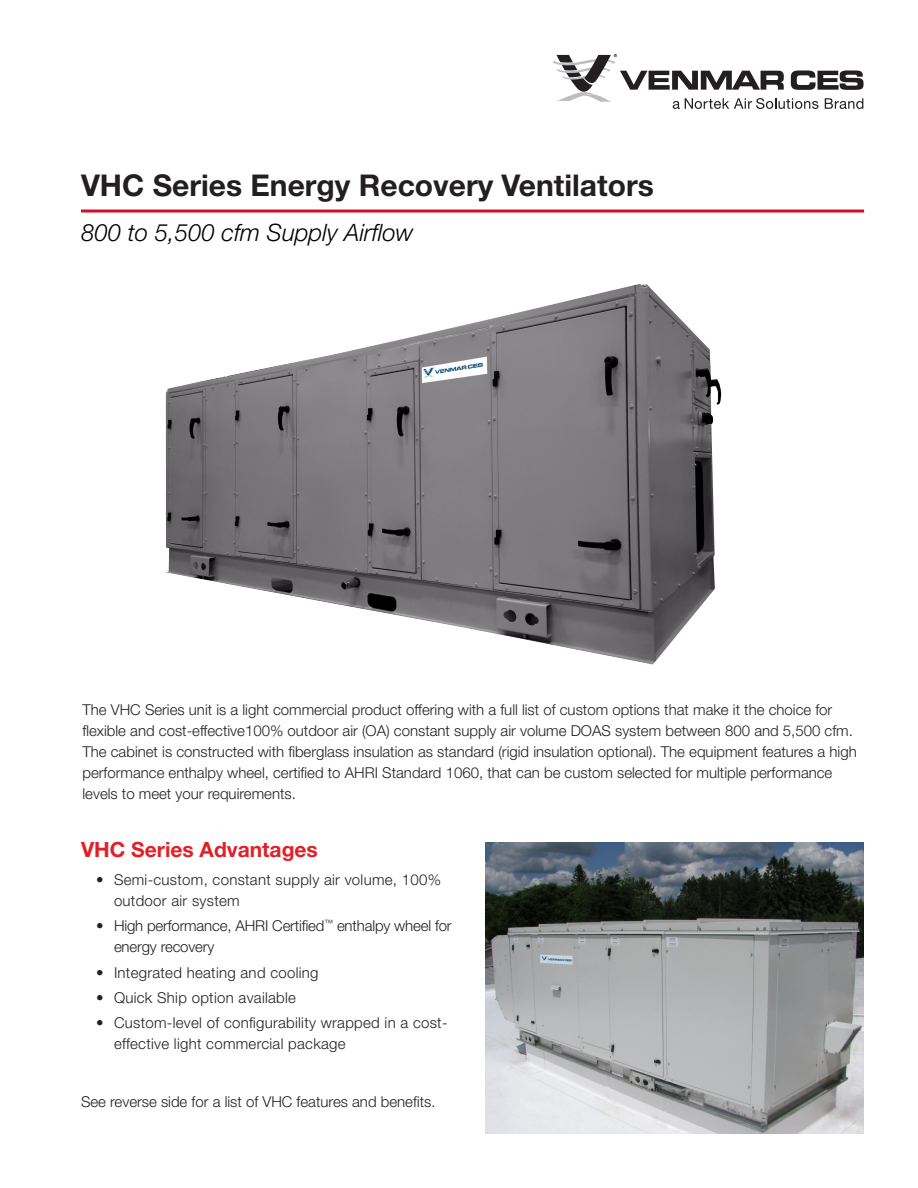
<style>
.page{position:relative;width:918px;height:1188px;background:#fff}
.page>*{position:absolute;margin:0;border:0;box-sizing:border-box;transform-origin:0 0}
.FrontCover_Title{font:700 30px "Helvetica Neue LT Pro";color:#231f20}
.FrontCover_Subtitle{font:italic 300 24px "Helvetica Neue LT Pro";color:#000}
.Body_copy{font:700 21px "Helvetica Neue LT Pro";color:#e01f26}
.Body{font:300 15px/21px "Helvetica Neue LT Pro";color:#231f20}
.Body-2{font:300 15px/21px "Helvetica Neue LT Pro";letter-spacing:.02em;color:#231f20}
</style>
<div class="page">
<svg style="left:553px;top:54px;width:311px;height:55px"></svg>
<hr style="left:81px;top:210px;width:783px;height:3px;background:#d30d2b">
<img style="left:486px;top:843px;width:378px;height:291px">
<img style="left:165px;top:284px;width:556px;height:380px">
<p class="FrontCover_Title" style="left:81px;top:166px;width:574px">VHC Series Energy Recovery Ventilators</p>
<p class="FrontCover_Subtitle" style="left:81px;top:218px;width:334px">800 to 5,500 cfm Supply Airflow</p>
<p class="Body" style="left:82px;top:699px;width:776px">The VHC Series unit is a light commercial product offering with a full list of custom options that make it the choice for flexible and cost-effective100% outdoor air (OA) constant supply air volume DOAS system between 800 and 5,500 cfm.<br>The cabinet is constructed with fiberglass insulation as standard (rigid insulation optional). The equipment features a high performance enthalpy wheel, certified to AHRI Standard 1060, that can be custom selected for multiple performance levels to meet your requirements.</p>
<p class="Body_copy" style="left:81px;top:837px;width:238px">VHC Series Advantages</p>
<p class="Body-2" style="left:114px;top:869px;width:329px;text-indent:-18px">• Semi-custom, constant supply air volume, 100% outdoor air system</p>
<p class="Body" style="left:114px;top:915px;width:339px;text-indent:-18px">• High performance, AHRI Certified<sup>™</sup> enthalpy wheel for energy recovery</p>
<p class="Body-2" style="left:96px;top:962px;width:224px">• Integrated heating and cooling</p>
<p class="Body-2" style="left:96px;top:987px;width:202px">• Quick Ship option available</p>
<p class="Body-2" style="left:114px;top:1012px;width:335px;text-indent:-18px">• Custom-level of configurability wrapped in a cost&shy;effective light commercial package</p>
<p class="Body" style="left:81px;top:1091px;width:356px">See reverse side for a list of VHC features and benefits.</p>
</div>
